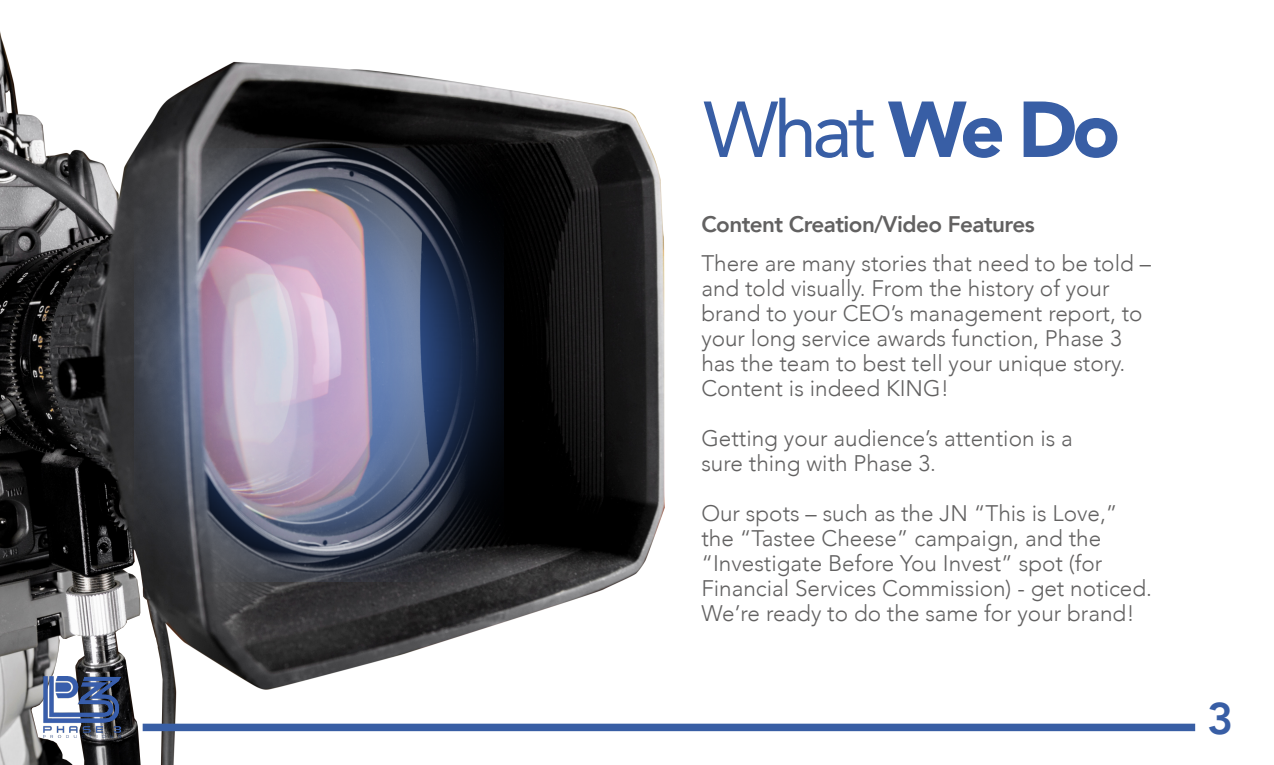
<style>
.page{position:relative;width:1274px;height:765px;background:#fff}
.page>*{position:absolute;margin:0;border:0;box-sizing:border-box;transform-origin:0 0}
.t1{font:78.38px "Avenir";color:#385ea5}
.t2{font:800 44.25px "Avenir";color:#385ea5}
.t3{font:300 22.5px/25px "Avenir";color:#626161}
.t4{font:800 22.5px "Avenir";letter-spacing:-.025em;color:#626161}
.s1{font-weight:900}
</style>
<div class="page">
<img style="left:0;top:31px;width:669px;height:734px">
<div style="left:143px;top:724px;width:1052px;height:7px;background:#385ea4"></div>
<img style="left:44px;top:676px;width:77px;height:61px">
<img style="left:135px;top:149px;width:369px;height:432px">
<h1 class="t1" style="left:703px;top:67px;width:418px">What <span class="s1">We Do</span></h1>
<p class="t4" style="left:701px;top:207px;width:335px">Content Creation/Video Features</p>
<p class="t3" style="left:701px;top:251px;width:451px">There are many stories that need to be told – and told visually. From the history of your brand to your CEO’s management report, to your long service awards function, Phase 3 has the team to best tell your unique story.<br>Content is indeed KING!</p>
<p class="t3" style="left:701px;top:426px;width:373px">Getting your audience’s attention is a sure thing with Phase 3.</p>
<p class="t3" style="left:701px;top:501px;width:452px">Our spots – such as the JN “This is Love,” the “Tastee Cheese” campaign, and the “Investigate Before You Invest” spot (for Financial Services Commission) - get noticed.<br>We’re ready to do the same for your brand!</p>
<h2 class="t2" style="left:1207px;top:684px;width:28px">3</h2>
</div>
